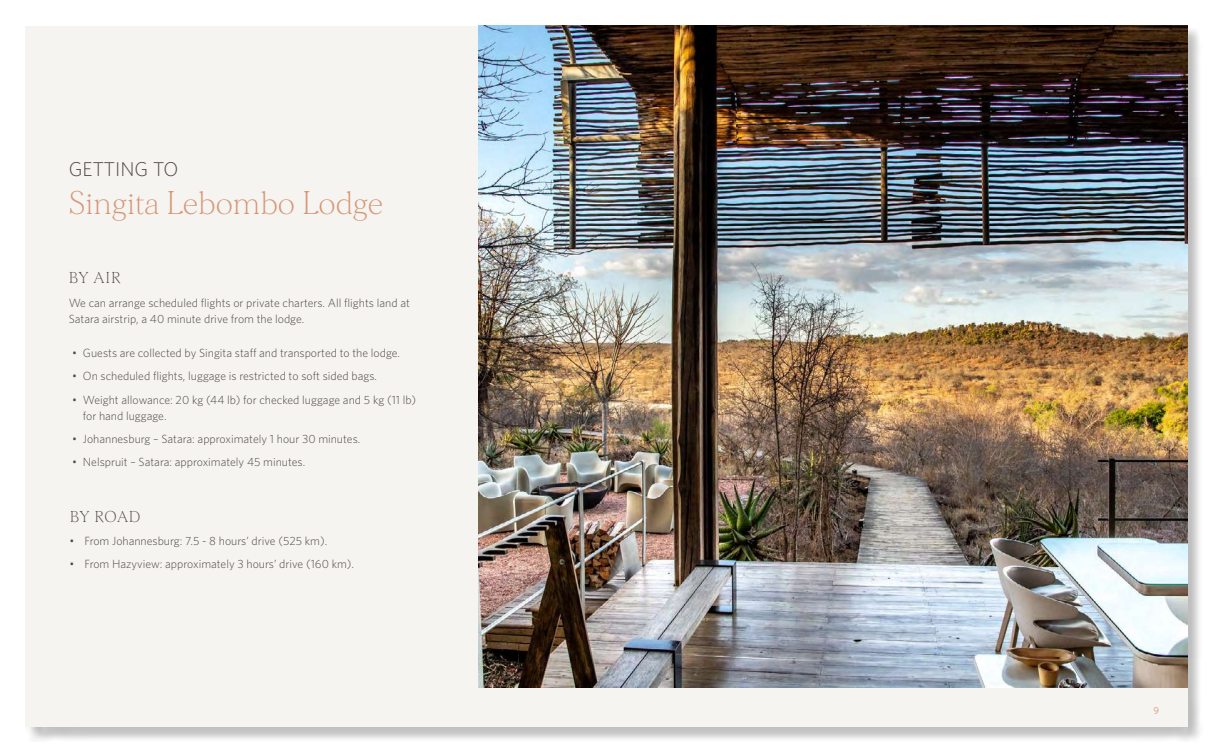
<style>
.page{position:relative;width:1213px;height:750px;background:#fff}
.page>*{position:absolute;margin:0;border:0;box-sizing:border-box;transform-origin:0 0}
.t1{font:200 31.25px "Morion";color:#d69677}
.t2{font:300 20px "Whitney";color:#4d4945}
.t3{font:200 15px "Morion";letter-spacing:.03em;color:#4d4945}
.t4{font:300 11.88px/16.2px "Whitney";color:#4d4945}
.t5{font:10px "Whitney";color:#d69677}
</style>
<div class="page">
<div style="left:26px;top:27px;width:1177px;height:715px;background:#808080;opacity:.5"></div>
<div style="left:25px;top:26px;width:1162px;height:700px;background:#f6f4f0"></div>
<img style="left:479px;top:26px;width:708px;height:662px">
<h2 class="t2" style="left:69px;top:156px;width:111px">GETTING TO</h2>
<h1 class="t1" style="left:69px;top:185px;width:316px">Singita Lebombo Lodge</h1>
<p class="t3" style="left:69px;top:270px;width:53px">BY AIR</p>
<p class="t4" style="left:69px;top:294px;width:343px">We can arrange scheduled flights or private charters. All flights land at<br>Satara airstrip, a 40 minute drive from the lodge.</p>
<p class="t4" style="left:72px;top:344px;width:329px">• Guests are collected by Singita staff and transported to the lodge.</p>
<p class="t4" style="left:72px;top:368px;width:306px">• On scheduled flights, luggage is restricted to soft sided bags.</p>
<p class="t4" style="left:83px;top:391px;width:335px;text-indent:-11px">• Weight allowance: 20 kg (44 lb) for checked luggage and 5 kg (11 lb) for hand luggage.</p>
<p class="t4" style="left:72px;top:431px;width:290px">• Johannesburg – Satara: approximately 1 hour 30 minutes.</p>
<p class="t4" style="left:72px;top:454px;width:234px">• Nelspruit – Satara: approximately 45 minutes.</p>
<p class="t3" style="left:70px;top:508px;width:72px">BY ROAD</p>
<p class="t4" style="left:70px;top:532px;width:259px">• From Johannesburg: 7.5 - 8 hours’ drive (525 km).</p>
<p class="t4" style="left:70px;top:556px;width:286px">• From Hazyview: approximately 3 hours’ drive (160 km).</p>
<p class="t5" style="left:1153px;top:704px;width:7px">9</p>
</div>
